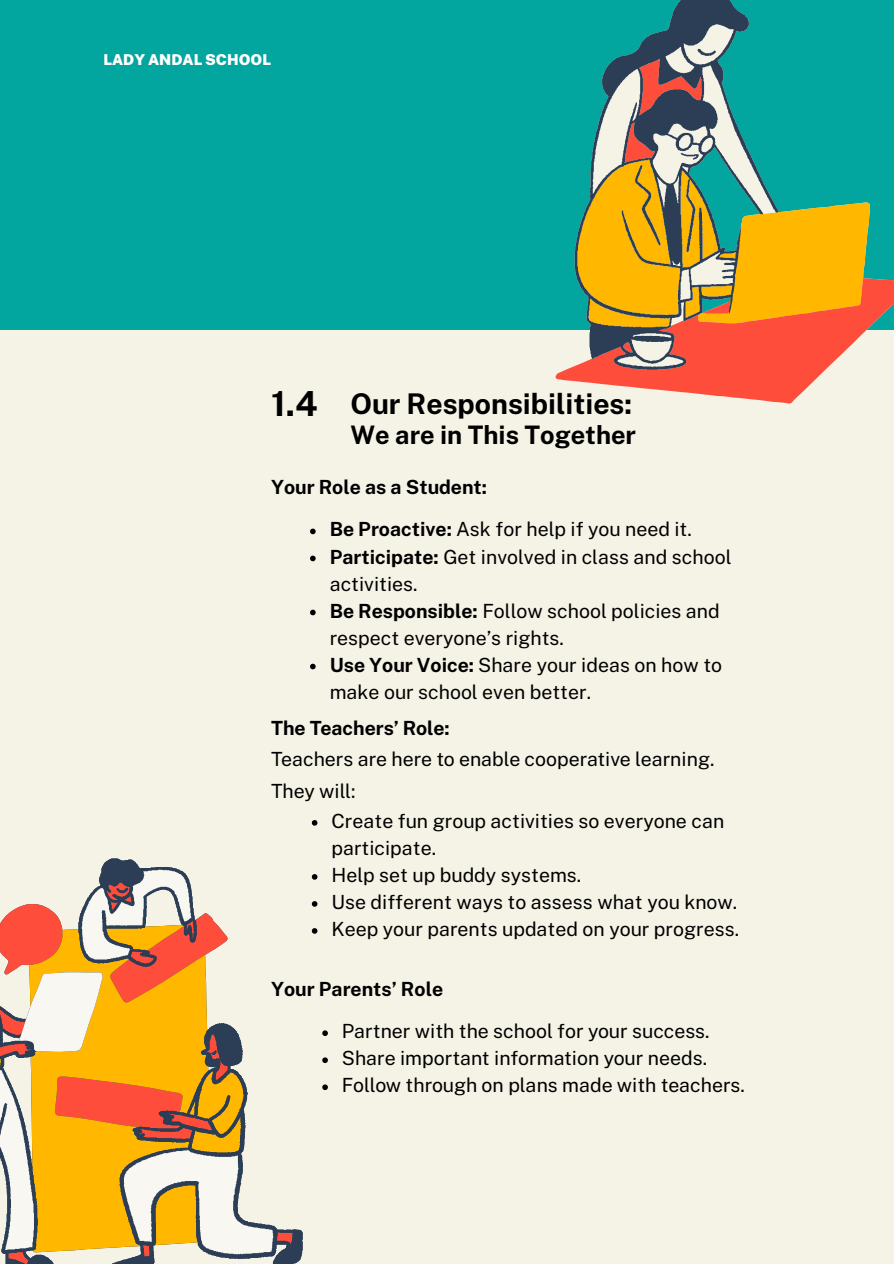
<style>
.page{position:relative;width:894px;height:1264px;background:#fff}
.page>*{position:absolute;margin:0;border:0;box-sizing:border-box;transform-origin:0 0}
.t1{font:700 34.5px "Public Sans";color:#000}
.t2{font:700 28.5px "Public Sans";color:#000}
.t3{font:700 25.5px "Public Sans";color:#000}
.t4{font:19.5px/27px "Public Sans";color:#000}
.t5{font:700 19.5px/42.5px "Public Sans";color:#000}
.t6{font:900 15px "Public Sans";color:#fff}
.s1{font-weight:400}
.s2{font-weight:700}
</style>
<div class="page">
<div style="left:0;top:0;width:893px;height:1263px;background:#f5f3e6"></div>
<div style="left:0;top:0;width:893px;height:329px;background:#03a59f"></div>
<svg style="left:554px;top:202px;width:339px;height:202px"></svg>
<svg style="left:574px;top:0;width:204px;height:370px"></svg>
<svg style="left:5px;top:858px;width:297px;height:405px"></svg>
<svg style="left:0;top:869px;width:273px;height:385px"></svg>
<svg style="left:310px;top:528px;width:5px;height:6px"></svg>
<svg style="left:310px;top:555px;width:5px;height:6px"></svg>
<svg style="left:310px;top:609px;width:5px;height:6px"></svg>
<svg style="left:310px;top:663px;width:5px;height:6px"></svg>
<svg style="left:312px;top:820px;width:5px;height:5px"></svg>
<svg style="left:312px;top:874px;width:5px;height:5px"></svg>
<svg style="left:312px;top:901px;width:5px;height:5px"></svg>
<svg style="left:312px;top:928px;width:5px;height:5px"></svg>
<svg style="left:322px;top:1030px;width:6px;height:6px"></svg>
<svg style="left:322px;top:1057px;width:6px;height:6px"></svg>
<svg style="left:322px;top:1084px;width:6px;height:6px"></svg>
<p class="t6" style="left:103px;top:51px;width:169px">LADY ANDAL SCHOOL</p>
<h1 class="t1" style="left:271px;top:383px;width:48px">1.4</h1>
<h2 class="t2" style="left:350px;top:387px;width:283px">Our Responsibilities:</h2>
<h3 class="t3" style="left:350px;top:420px;width:287px">We are in This Together</h3>
<p class="t5" style="left:329px;top:465px;width:363px;text-indent:-59px">Your Role as a Student:<br>Be Proactive: <span class="s1">Ask for help if you need it.</span></p>
<p class="t4" style="left:329px;top:543px;width:403px"><span class="s2">Participate:</span> Get involved in class and school activities.<br><span class="s2">Be Responsible:</span> Follow school policies and respect everyone’s rights.<br><span class="s2">Use Your Voice:</span> Share your ideas on how to make our school even better.</p>
<p class="t5" style="left:271px;top:706px;width:180px">The Teachers’ Role:</p>
<p class="t4" style="left:271px;top:743px;width:445px;line-height:31.5px">Teachers are here to enable cooperative learning.<br>They will:</p>
<p class="t4" style="left:331px;top:807px;width:409px">Create fun group activities so everyone can participate.<br>Help set up buddy systems.<br>Use different ways to assess what you know.<br>Keep your parents updated on your progress.</p>
<p class="t5" style="left:271px;top:967px;width:173px">Your Parents’ Role</p>
<p class="t4" style="left:342px;top:1017px;width:404px">Partner with the school for your success.<br>Share important information your needs.<br>Follow through on plans made with teachers.</p>
</div>
